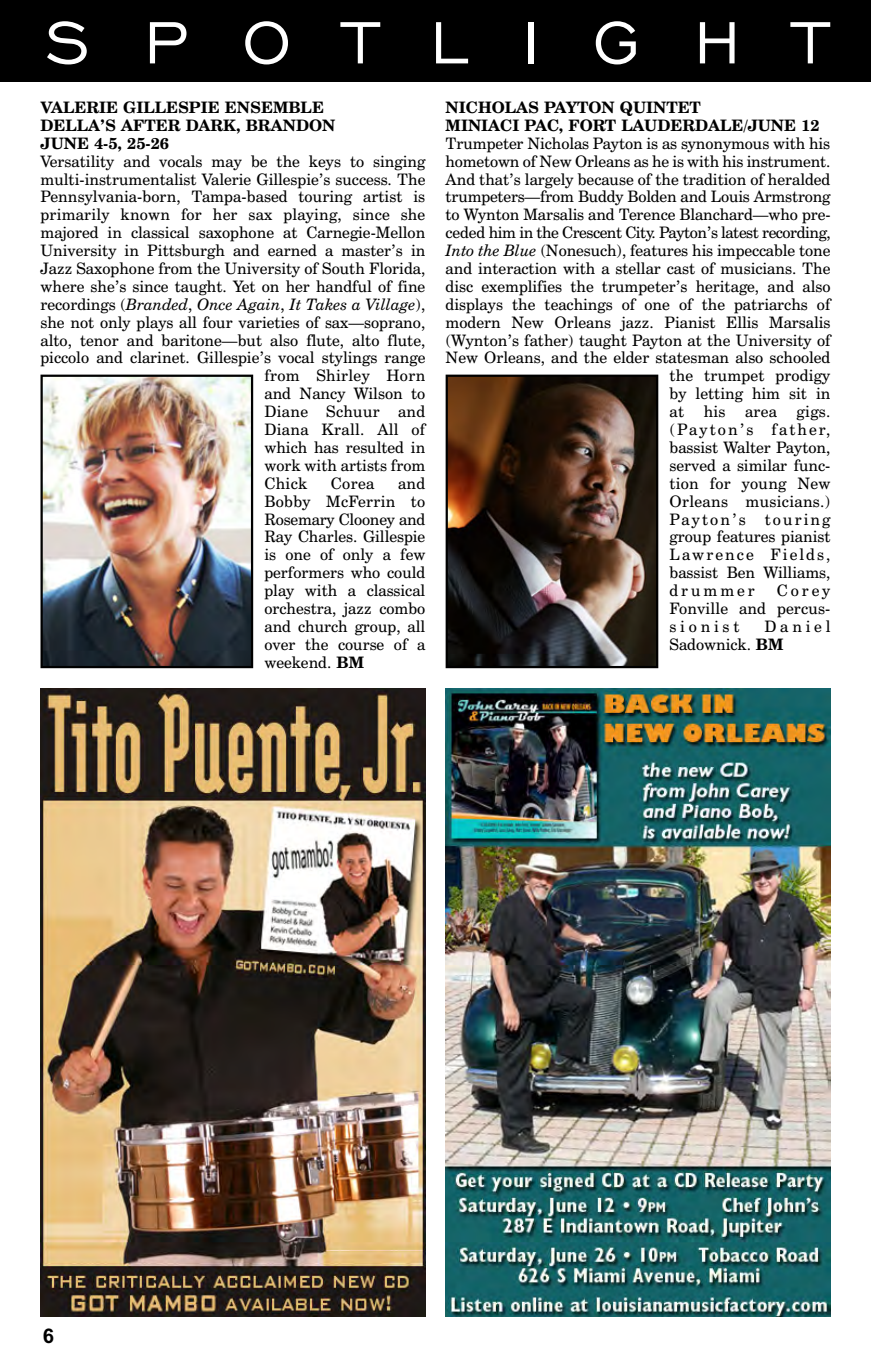
<style>
.page{position:relative;width:871px;height:1357px;background:#fff}
.page>*{position:absolute;margin:0;border:0;box-sizing:border-box;transform-origin:0 0}
.t1{font:76.5px "Engravers Gothic BT";letter-spacing:.7em;color:#fff}
.t2{font:700 20.25px "Arial";color:#000}
.t3{font:15.75px/18px "Century Schoolbook BT";color:#000;text-align:justify}
.t4{font:700 15.75px/18px "Century Schoolbook BT";color:#000}
.t5{font:15.75px "Century Schoolbook BT";letter-spacing:.02em;color:#000}
.t6{font:15.75px "Century Schoolbook BT";letter-spacing:-.025em;color:#000}
.t7{font:15.75px "Century Schoolbook BT";letter-spacing:.13em;color:#000}
.t8{font:italic 15.75px "Century Schoolbook BT";color:#000}
.t9{font:15.75px "Century Schoolbook BT";letter-spacing:.185em;color:#000}
.s1{font-style:normal}
.s2{font-style:italic}
.s3{font-weight:700}
</style>
<div class="page">
<img style="left:446px;top:688px;width:384px;height:628px">
<div style="left:0;top:0;width:871px;height:81px;background:#000"></div>
<img style="left:449px;top:378px;width:206px;height:287px">
<div style="left:446px;top:375px;width:212px;height:293px;border:2px solid #000"></div>
<img style="left:43px;top:378px;width:207px;height:287px">
<div style="left:40px;top:375px;width:213px;height:293px;border:2px solid #000"></div>
<img style="left:41px;top:689px;width:384px;height:627px">
<h1 class="t1" style="left:45px;top:-8px;width:783px">SPOTLIGHT</h1>
<p class="t4" style="left:40px;top:100px;width:296px">VALERIE GILLESPIE ENSEMBLE<br>DELLA’S AFTER DARK, BRANDON<br>JUNE 4-5, 25-26</p>
<p class="t3" style="left:40px;top:154px;width:386px">Versatility and vocals may be the keys to singing</p>
<p class="t3" style="left:40px;top:171px;width:386px">multi-instrumentalist Valerie Gillespie’s success. The</p>
<p class="t3" style="left:40px;top:189px;width:386px">Pennsylvania-born, Tampa-based touring artist is</p>
<p class="t3" style="left:40px;top:207px;width:386px">primarily known for her sax playing, since she</p>
<p class="t3" style="left:40px;top:225px;width:386px">majored in classical saxophone at Carnegie-Mellon</p>
<p class="t3" style="left:40px;top:243px;width:386px">University in Pittsburgh and earned a master’s in</p>
<p class="t3" style="left:40px;top:261px;width:386px">Jazz Saxophone from the University of South Florida,</p>
<p class="t3" style="left:40px;top:279px;width:386px">where she’s since taught. Yet on her handful of fine</p>
<p class="t8" style="left:40px;top:298px;width:386px"><span class="s1">recordings (</span>Branded<span class="s1">,</span> Once Again<span class="s1">,</span> It Takes a Village<span class="s1">),</span></p>
<p class="t3" style="left:40px;top:315px;width:386px">she not only plays all four varieties of sax—soprano,</p>
<p class="t3" style="left:40px;top:332px;width:386px">alto, tenor and baritone—but also flute, alto flute,</p>
<p class="t3" style="left:40px;top:350px;width:386px">piccolo and clarinet. Gillespie’s vocal stylings range</p>
<p class="t5" style="left:264px;top:370px;width:162px">from Shirley Horn</p>
<p class="t3" style="left:264px;top:386px;width:162px">and Nancy Wilson to</p>
<p class="t5" style="left:264px;top:406px;width:162px">Diane Schuur and</p>
<p class="t5" style="left:264px;top:424px;width:162px">Diana Krall. All of</p>
<p class="t3" style="left:264px;top:440px;width:162px">which has resulted in</p>
<p class="t3" style="left:264px;top:458px;width:162px">work with artists from</p>
<p class="t3" style="left:264px;top:476px;width:44px">Chick</p>
<p class="t3" style="left:331px;top:476px;width:45px">Corea</p>
<p class="t4" style="left:446px;top:100px;width:375px">NICHOLAS PAYTON QUINTET<br>MINIACI PAC, FORT LAUDERDALE/JUNE 12</p>
<p class="t3" style="left:446px;top:136px;width:386px">Trumpeter Nicholas Payton is as synonymous with his</p>
<p class="t3" style="left:446px;top:154px;width:386px">hometown of New Orleans as he is with his instrument.</p>
<p class="t3" style="left:446px;top:171px;width:386px">And that’s largely because of the tradition of heralded</p>
<p class="t3" style="left:446px;top:189px;width:386px">trumpeters—from Buddy Bolden and Louis Armstrong</p>
<p class="t3" style="left:446px;top:207px;width:386px">to Wynton Marsalis and Terence Blanchard—who pre-</p>
<p class="t6" style="left:446px;top:227px;width:387px">ceded him in the Crescent City. Payton’s latest recording,</p>
<p class="t3" style="left:446px;top:243px;width:386px"><span class="s2">Into the Blue</span> (Nonesuch), features his impeccable tone</p>
<p class="t3" style="left:446px;top:261px;width:386px">and interaction with a stellar cast of musicians. The</p>
<p class="t3" style="left:446px;top:279px;width:386px">disc exemplifies the trumpeter’s heritage, and also</p>
<p class="t3" style="left:446px;top:297px;width:386px">displays the teachings of one of the patriarchs of</p>
<p class="t3" style="left:446px;top:315px;width:386px">modern New Orleans jazz. Pianist Ellis Marsalis</p>
<p class="t3" style="left:446px;top:332px;width:386px">(Wynton’s father) taught Payton at the University of</p>
<p class="t3" style="left:446px;top:350px;width:386px">New Orleans, and the elder statesman also schooled</p>
<p class="t3" style="left:669px;top:368px;width:162px">the trumpet prodigy</p>
<p class="t3" style="left:669px;top:386px;width:162px">by letting him sit in</p>
<p class="t5" style="left:669px;top:406px;width:162px">at his area gigs.</p>
<p class="t7" style="left:669px;top:424px;width:162px">(Payton’s father,</p>
<p class="t3" style="left:669px;top:440px;width:162px">bassist Walter Payton,</p>
<p class="t3" style="left:669px;top:458px;width:162px">served a similar func-</p>
<p class="t3" style="left:669px;top:476px;width:162px">tion for young New</p>
<p class="t5" style="left:669px;top:495px;width:162px">Orleans musicians.)</p>
<p class="t7" style="left:669px;top:513px;width:162px">Payton’s touring</p>
<p class="t3" style="left:669px;top:529px;width:162px">group features pianist</p>
<p class="t7" style="left:669px;top:549px;width:162px">Lawrence Fields,</p>
<p class="t3" style="left:669px;top:565px;width:162px">bassist Ben Williams,</p>
<p class="t9" style="left:669px;top:585px;width:87px">drummer</p>
<p class="t3" style="left:264px;top:476px;width:162px;text-indent:134px">and Bobby McFerrin to Rosemary Clooney and Ray Charles. Gillespie is one of only a few performers who could play with a classical orchestra, jazz combo and church group, all over the course of a weekend. <span class="s3">BM</span></p>
<p class="t3" style="left:669px;top:583px;width:162px;text-indent:107px">Corey Fonville and percus&shy;sionist</p>
<p class="t3" style="left:669px;top:619px;width:162px;text-indent:95px">Daniel<br>Sadownick. <span class="s3">BM</span></p>
<p class="t2" style="left:43px;top:1329px;width:13px">6</p>
</div>
